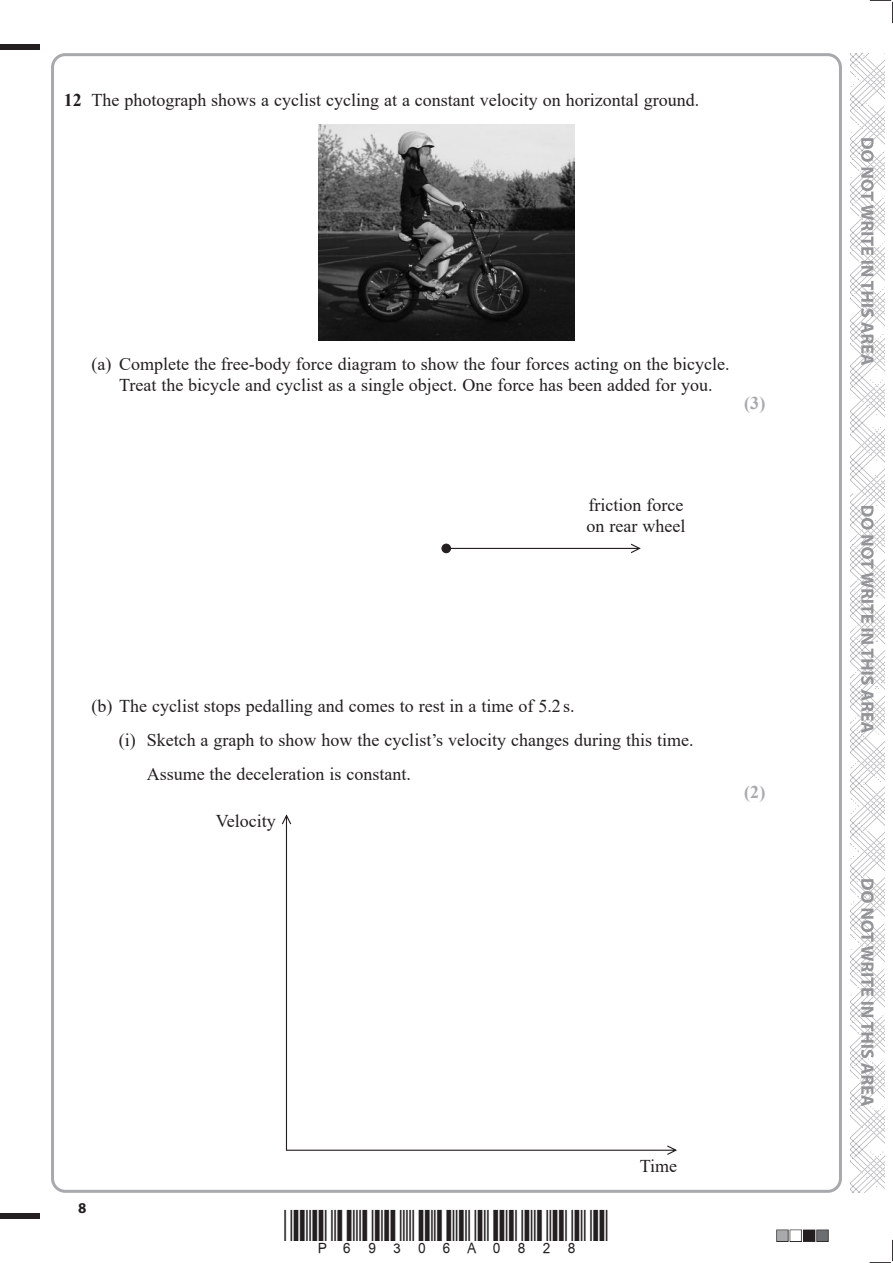
<style>
.page{position:relative;width:893px;height:1263px;background:#fff}
.page>*{position:absolute;margin:0;border:0;box-sizing:border-box;transform-origin:0 0}
.t1{font:18px/21px "Times New Roman";color:#231f20;text-align:center}
.t2{font:700 18px "Times New Roman";color:#a8a9ad}
.t3{font:700 15px "Myriad Pro";color:#231f20}
.s1{font-weight:700}
</style>
<div class="page">
<div style="left:0;top:44px;width:40px;height:5px;background:#231f20"></div>
<div style="left:0;top:1214px;width:40px;height:5px;background:#231f20"></div>
<svg style="left:870px;top:0;width:23px;height:23px"></svg>
<svg style="left:870px;top:1240px;width:23px;height:23px"></svg>
<img style="left:850px;top:53px;width:34px;height:1140px">
<svg style="left:861px;top:138px;width:13px;height:968px"></svg>
<img style="left:318px;top:125px;width:257px;height:216px">
<hr style="left:446px;top:548px;width:193px;height:1px;background:#231f20">
<svg style="left:629px;top:544px;width:12px;height:9px"></svg>
<div style="left:442px;top:544px;width:8px;height:9px;background:#231f20;border-radius:50%"></div>
<div style="left:441px;top:544px;width:10px;height:9px;border:1px solid #231f20;border-radius:50%"></div>
<svg style="left:282px;top:814px;width:395px;height:341px"></svg>
<p class="t1" style="left:64px;top:89px;width:637px"><span class="s1">12</span> The photograph shows a cyclist cycling at a constant velocity on horizontal ground.</p>
<p class="t1" style="left:91px;top:353px;width:640px">(a) Complete the free‑body force diagram to show the four forces acting on the bicycle.<br>Treat the bicycle and cyclist as a single object. One force has been added for you.</p>
<p class="t2" style="left:744px;top:397px;width:23px">(3)</p>
<p class="t1" style="left:586px;top:496px;width:100px;text-align:left">friction force on rear wheel</p>
<p class="t1" style="left:91px;top:695px;width:485px">(b) The cyclist stops pedalling and comes to rest in a time of 5.2 s.</p>
<p class="t1" style="left:119px;top:729px;width:576px">(i) Sketch a graph to show how the cyclist’s velocity changes during this time.</p>
<p class="t1" style="left:147px;top:763px;width:266px">Assume the deceleration is constant.</p>
<p class="t1" style="left:216px;top:812px;width:61px">Velocity</p>
<p class="t2" style="left:744px;top:786px;width:23px">(2)</p>
<p class="t3" style="left:78px;top:1202px;width:10px">8</p>
<p class="t1" style="left:640px;top:1157px;width:39px">Time</p>
</div>
